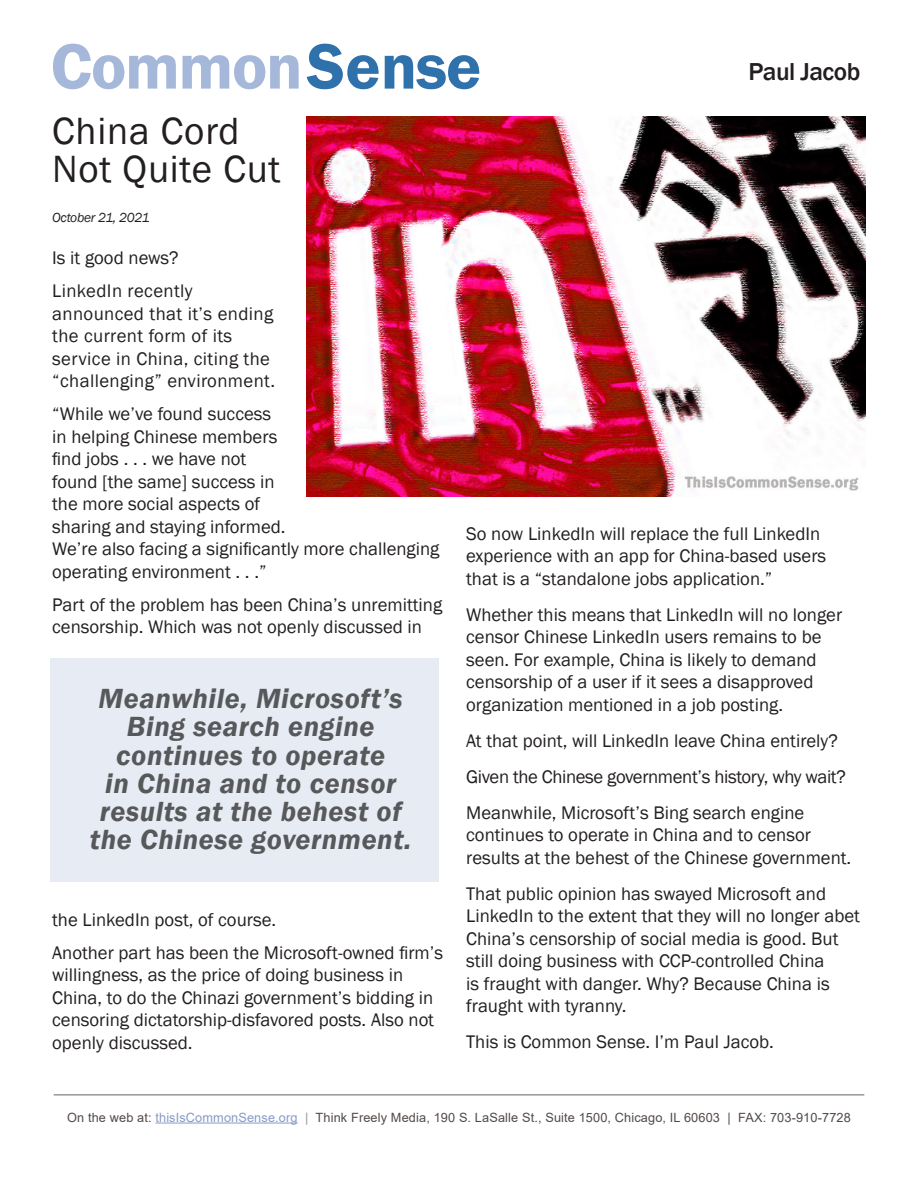
<style>
.page{position:relative;width:918px;height:1188px;background:#fff}
.page>*{position:absolute;margin:0;border:0;box-sizing:border-box;transform-origin:0 0}
.t1{font:600 66.45px "Franklin Gothic";letter-spacing:-.02em;color:#a6b8d9}
.t2{font:39px/37.5px "Franklin Gothic";letter-spacing:.02em;color:#231f20}
.t3{font:italic 600 28.5px/28.2px "Franklin Gothic";letter-spacing:.02em;color:#57585a;text-align:center}
.t4{font:500 25.2px "Franklin Gothic";letter-spacing:-.02em;color:#231f20}
.t5{font:18.75px/22.5px "Franklin Gothic";color:#231f20}
.t6{font:18.75px/22.5px "Franklin Gothic";letter-spacing:.02em;color:#231f20}
.t7{font:18.75px "Franklin Gothic";letter-spacing:-.02em;color:#231f20}
.t8{font:italic 13.5px "Franklin Gothic";letter-spacing:-.02em;color:#231f20}
.t9{font:12.75px "Arial";letter-spacing:.01em;color:#524a47}
.s1{color:#2f71ab}
.s2{color:#879bc7}
.s3{color:#939598}
</style>
<div class="page">
<hr style="left:155px;top:1123px;width:143px;height:1px;background:#879bc7">
<img style="left:306px;top:116px;width:560px;height:380px">
<hr style="left:54px;top:1095px;width:810px;height:1px;background:#636366">
<div style="left:51px;top:658px;width:388px;height:224px;background:#e7ebf4"></div>
<p class="t1" style="left:51px;top:25px;width:432px">Common<span class="s1">Sense</span></p>
<p class="t4" style="left:748px;top:56px;width:113px">Paul Jacob</p>
<p class="t2" style="left:52px;top:113px;width:230px">China Cord<br>Not Quite Cut</p>
<p class="t8" style="left:52px;top:209px;width:99px">October 21, 2021</p>
<p class="t5" style="left:52px;top:247px;width:128px">Is it good news?</p>
<p class="t6" style="left:52px;top:280px;width:224px">LinkedIn recently announced that it’s ending the current form of its service in China, citing the “challenging” environment.</p>
<p class="t5" style="left:52px;top:403px;width:389px">“While we’ve found success<br>in helping Chinese members<br>find jobs . . . we have not<br>found [the same] success in<br>the more social aspects of<br>sharing and staying informed.<br>We’re also facing a significantly more challenging operating environment . . .”</p>
<p class="t5" style="left:52px;top:594px;width:392px">Part of the problem has been China’s unremitting censorship. Which was not openly discussed in</p>
<p class="t3" style="left:90px;top:684px;width:323px">Meanwhile, Microsoft’s<br>Bing search engine continues to operate<br>in China and to censor results at the behest of the Chinese government.</p>
<p class="t5" style="left:52px;top:909px;width:226px">the LinkedIn post, of course.</p>
<p class="t5" style="left:52px;top:942px;width:393px">Another part has been the Microsoft-owned firm’s willingness, as the price of doing business in China, to do the Chinazi government’s bidding in censoring dictatorship-disfavored posts. Also not openly discussed.</p>
<p class="t5" style="left:466px;top:523px;width:362px">So now LinkedIn will replace the full LinkedIn experience with an app for China-based users that is a “standalone jobs application.”</p>
<p class="t5" style="left:466px;top:604px;width:378px">Whether this means that LinkedIn will no longer censor Chinese LinkedIn users remains to be seen. For example, China is likely to demand censorship of a user if it sees a disapproved organization mentioned in a job posting.</p>
<p class="t5" style="left:466px;top:730px;width:373px">At that point, will LinkedIn leave China entirely?</p>
<p class="t7" style="left:466px;top:765px;width:381px">Given the Chinese government’s history, why wait?</p>
<p class="t5" style="left:466px;top:802px;width:387px">Meanwhile, Microsoft’s Bing search engine continues to operate in China and to censor results at the behest of the Chinese government.</p>
<p class="t5" style="left:466px;top:883px;width:395px">That public opinion has swayed Microsoft and LinkedIn to the extent that they will no longer abet China’s censorship of social media is good. But still doing business with CCP-controlled China<br>is fraught with danger. Why? Because China is fraught with tyranny.</p>
<p class="t5" style="left:466px;top:1031px;width:309px">This is Common Sense. I’m Paul Jacob.</p>
<p class="t9" style="left:67px;top:1108px;width:785px">On the web at: <span class="s2">thisIsCommonSense.org</span> <span class="s3">|</span> Think Freely Media, 190 S. LaSalle St., Suite 1500, Chicago, IL 60603 | FAX: 703-910-7728</p>
</div>
